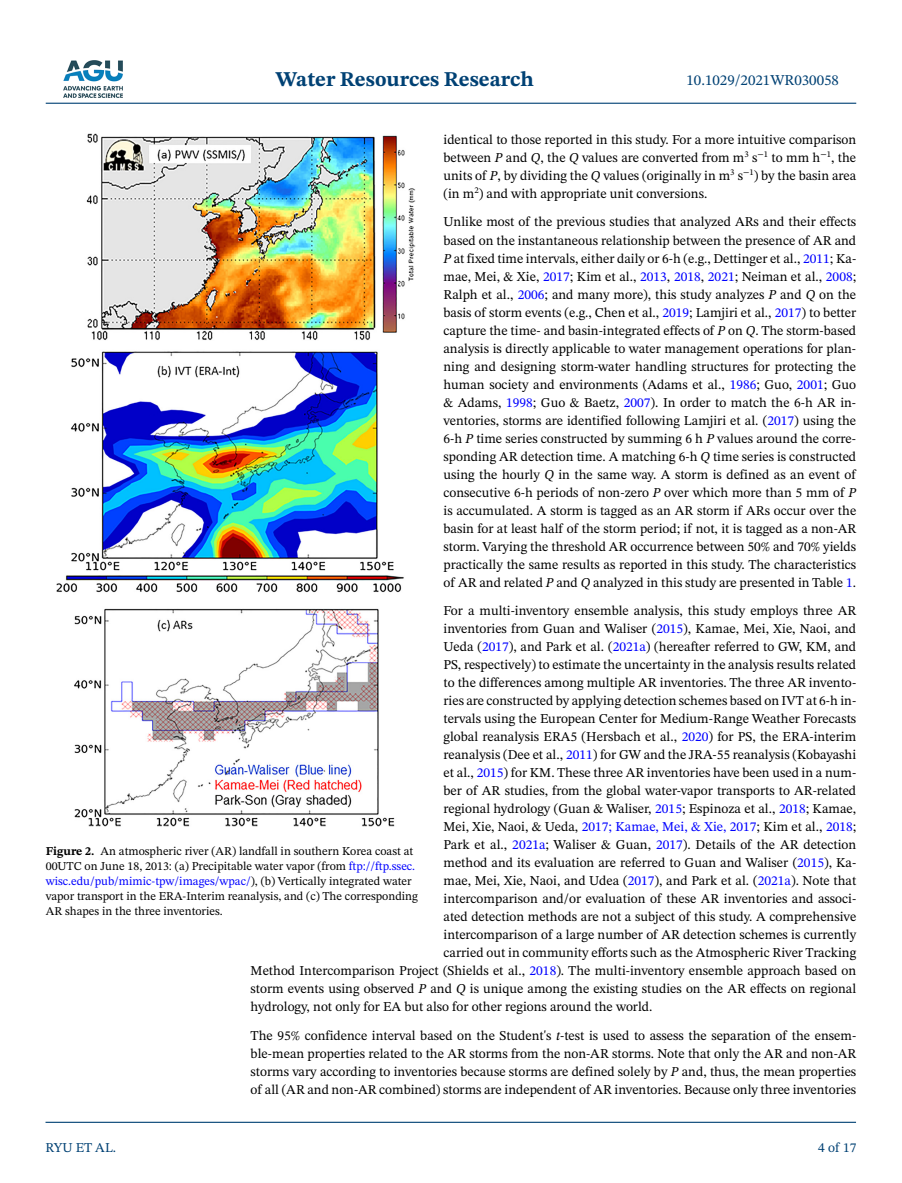
<style>
.page{position:relative;width:902px;height:1183px;background:#fff}
.page>*{position:absolute;margin:0;border:0;box-sizing:border-box;transform-origin:0 0}
.t1{font:700 21px "STIX Two Text";color:#004174}
.t2{font:15px "STIX Two Text";color:#004174}
.t3{font:13.5px/18px "STIX Two Text";color:#000;text-align:justify}
.t4{font:13.5px "STIX Two Text";color:#004174}
.t5{font:12px/15px "STIX Two Text";color:#000}
.s1{font-style:italic}
.s2{color:#00f}
.s3{font-weight:700}
</style>
<div class="page">
<img style="left:63px;top:60px;width:60px;height:38px">
<hr style="left:46px;top:103px;width:810px;height:1px;background:#004174">
<hr style="left:45px;top:1121px;width:810px;height:1px;background:#004174">
<img style="left:56px;top:134px;width:359px;height:692px">
<h1 class="t1" style="left:275px;top:64px;width:260px">Water Resources Research</h1>
<p class="t2" style="left:686px;top:69px;width:154px">10.1029/2021WR030058</p>
<p class="t3" style="left:443px;top:130px;width:414px">identical to those reported in this study. For a more intuitive comparison between <span class="s1">P</span> and <span class="s1">Q</span>, the <span class="s1">Q</span> values are converted from m<sup>3</sup> s<sup>−1</sup> to mm h<sup>−1</sup>, the units of <span class="s1">P</span>, by dividing the <span class="s1">Q</span> values (originally in m<sup>3</sup> s<sup>−1</sup>) by the basin area (in m<sup>2</sup>) and with appropriate unit conversions.</p>
<p class="t3" style="left:443px;top:213px;width:414px">Unlike most of the previous studies that analyzed ARs and their effects based on the instantaneous relationship between the presence of AR and <span class="s1">P</span> at fixed time intervals, either daily or 6-h (e.g., Dettinger et al., <span class="s2">2011</span>; Ka&shy;mae, Mei, &amp; Xie, <span class="s2">2017</span>; Kim et al., <span class="s2">2013</span>, <span class="s2">2018</span>, <span class="s2">2021</span>; Neiman et al., <span class="s2">2008</span>; Ralph et al., <span class="s2">2006</span>; and many more), this study analyzes <span class="s1">P</span> and <span class="s1">Q</span> on the basis of storm events (e.g., Chen et al., <span class="s2">2019</span>; Lamjiri et al., <span class="s2">2017</span>) to better capture the time- and basin-integrated effects of <span class="s1">P</span> on <span class="s1">Q</span>. The storm-based analysis is directly applicable to water management operations for plan&shy;ning and designing storm-water handling structures for protecting the human society and environments (Adams et al., <span class="s2">1986</span>; Guo, <span class="s2">2001</span>; Guo &amp; Adams, <span class="s2">1998</span>; Guo &amp; Baetz, <span class="s2">2007</span>). In order to match the 6-h AR in&shy;ventories, storms are identified following Lamjiri et al. (<span class="s2">2017</span>) using the 6-h <span class="s1">P</span> time series constructed by summing 6 h <span class="s1">P</span> values around the corre&shy;sponding AR detection time. A matching 6-h <span class="s1">Q</span> time series is constructed using the hourly <span class="s1">Q</span> in the same way. A storm is defined as an event of consecutive 6-h periods of non-zero <span class="s1">P</span> over which more than 5 mm of <span class="s1">P </span>is accumulated. A storm is tagged as an AR storm if ARs occur over the basin for at least half of the storm period; if not, it is tagged as a non-AR storm. Varying the threshold AR occurrence between 50% and 70% yields practically the same results as reported in this study. The characteristics of AR and related <span class="s1">P</span> and <span class="s1">Q</span> analyzed in this study are presented in Table <span class="s2">1</span>.</p>
<p class="t3" style="left:443px;top:601px;width:414px">For a multi-inventory ensemble analysis, this study employs three AR</p>
<p class="t3" style="left:443px;top:619px;width:414px">inventories from Guan and Waliser (<span class="s2">2015</span>), Kamae, Mei, Xie, Naoi, and</p>
<p class="t3" style="left:443px;top:637px;width:414px">Ueda (<span class="s2">2017</span>), and Park et al. (<span class="s2">2021a</span>) (hereafter referred to GW, KM, and</p>
<p class="t3" style="left:443px;top:655px;width:414px">PS, respectively) to estimate the uncertainty in the analysis results related</p>
<p class="t3" style="left:443px;top:673px;width:414px">to the differences among multiple AR inventories. The three AR invento-</p>
<p class="t3" style="left:443px;top:691px;width:414px">ries are constructed by applying detection schemes based on IVT at 6-h in-</p>
<p class="t3" style="left:443px;top:709px;width:414px">tervals using the European Center for Medium-Range Weather Forecasts</p>
<p class="t3" style="left:443px;top:727px;width:414px">global reanalysis ERA5 (Hersbach et al., <span class="s2">2020</span>) for PS, the ERA-interim</p>
<p class="t3" style="left:443px;top:745px;width:414px">reanalysis (Dee et al., <span class="s2">2011</span>) for GW and the JRA-55 reanalysis (Kobayashi</p>
<p class="t3" style="left:443px;top:763px;width:414px">et al., <span class="s2">2015</span>) for KM. These three AR inventories have been used in a num-</p>
<p class="t3" style="left:443px;top:781px;width:414px">ber of AR studies, from the global water-vapor transports to AR-related</p>
<p class="t3" style="left:443px;top:799px;width:414px">regional hydrology (Guan &amp; Waliser, <span class="s2">2015</span>; Espinoza et al., <span class="s2">2018</span>; Kamae,</p>
<p class="t3" style="left:443px;top:817px;width:414px">Mei, Xie, Naoi, &amp; Ueda, <span class="s2">2017; Kamae, Mei, &amp; Xie, 2017</span>; Kim et al., <span class="s2">2018</span>;</p>
<p class="t3" style="left:443px;top:835px;width:414px">Park et al., <span class="s2">2021a</span>; Waliser &amp; Guan, <span class="s2">2017</span>). Details of the AR detection</p>
<p class="t3" style="left:443px;top:853px;width:414px">method and its evaluation are referred to Guan and Waliser (<span class="s2">2015</span>), Ka-</p>
<p class="t3" style="left:443px;top:871px;width:414px">mae, Mei, Xie, Naoi, and Udea (<span class="s2">2017</span>), and Park et al. (<span class="s2">2021a</span>). Note that</p>
<p class="t3" style="left:443px;top:889px;width:414px">intercomparison and/or evaluation of these AR inventories and associ-</p>
<p class="t3" style="left:443px;top:907px;width:414px">ated detection methods are not a subject of this study. A comprehensive</p>
<p class="t3" style="left:443px;top:925px;width:414px">intercomparison of a large number of AR detection schemes is currently</p>
<p class="t3" style="left:443px;top:943px;width:414px">carried out in community efforts such as the Atmospheric River Tracking</p>
<p class="t3" style="left:250px;top:961px;width:607px">Method Intercomparison Project (Shields et al., <span class="s2">2018</span>). The multi-inventory ensemble approach based on</p>
<p class="t3" style="left:250px;top:979px;width:607px">storm events using observed <span class="s1">P</span> and <span class="s1">Q</span> is unique among the existing studies on the AR effects on regional</p>
<p class="t3" style="left:250px;top:997px;width:403px">hydrology, not only for EA but also for other regions around the world.</p>
<p class="t3" style="left:250px;top:1026px;width:607px">The 95% confidence interval based on the Student's <span class="s1">t</span>-test is used to assess the separation of the ensem&shy;ble-mean properties related to the AR storms from the non-AR storms. Note that only the AR and non-AR storms vary according to inventories because storms are defined solely by <span class="s1">P</span> and, thus, the mean properties of all (AR and non-AR combined) storms are independent of AR inventories. Because only three inventories</p>
<p class="t5" style="left:46px;top:843px;width:374px"><span class="s3">Figure 2.</span> An atmospheric river (AR) landfall in southern Korea coast at 00UTC on June 18, 2013: (a) Precipitable water vapor (from <span class="s2">ftp://ftp.ssec. wisc.edu/pub/mimic-tpw/images/wpac/</span>), (b) Vertically integrated water vapor transport in the ERA-Interim reanalysis, and (c) The corresponding AR shapes in the three inventories.</p>
<p class="t4" style="left:45px;top:1137px;width:72px">RYU ET AL.</p>
<p class="t4" style="left:818px;top:1137px;width:40px">4 of 17</p>
</div>
